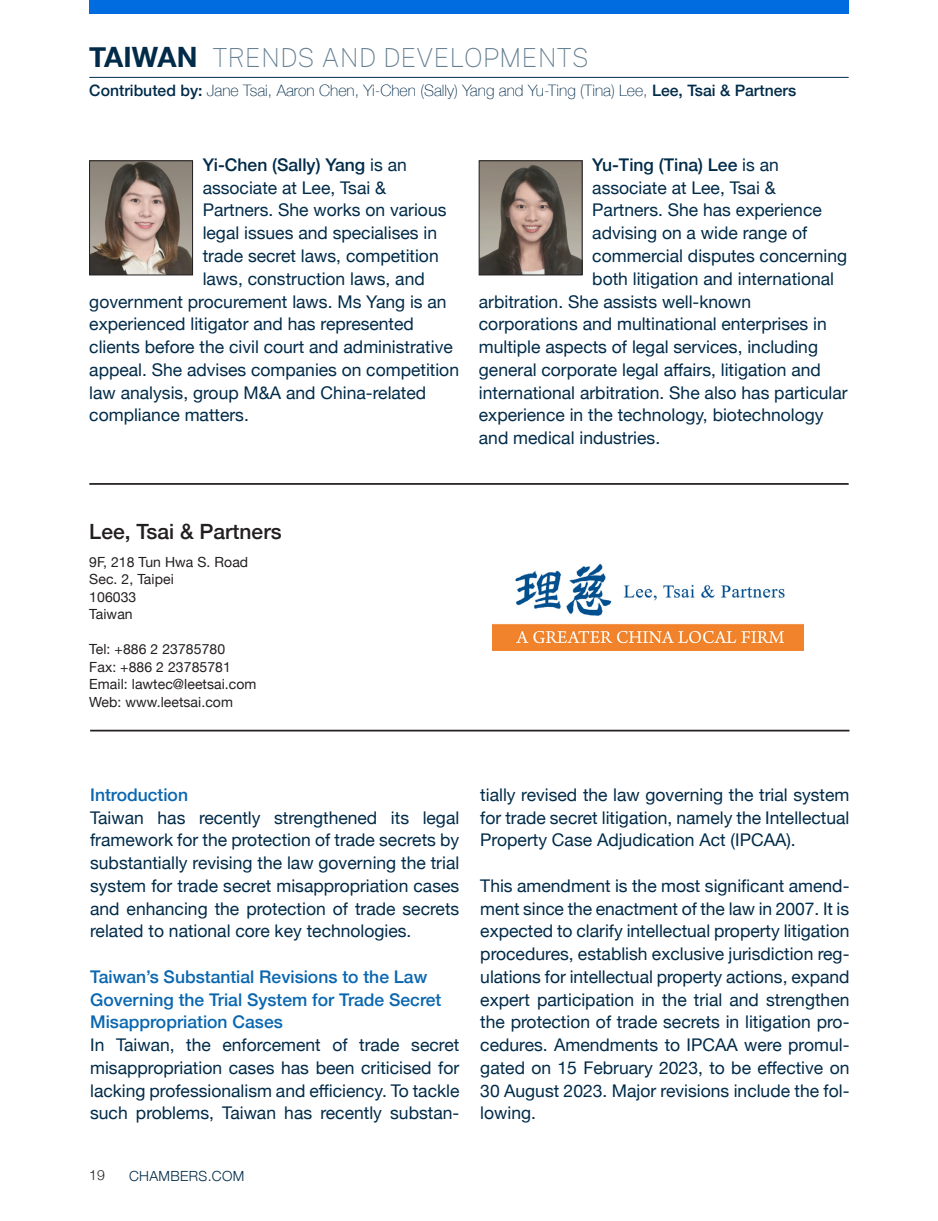
<style>
.page{position:relative;width:938px;height:1221px;background:#fff}
.page>*{position:absolute;margin:0;border:0;box-sizing:border-box;transform-origin:0 0}
.t1{font:100 26.25px "Public Sans";color:#668092}
.Business_card_head{font:500 21px "Helvetica Neue";color:#231f20}
.LPG_body{font:17.5px/22.8px "Helvetica Neue";color:#002b49;text-align:justify}
.Author_paragraph{font:17.5px "Helvetica Neue";color:#002b49}
.TNR_subtitle{font:500 17.5px/22.8px "Helvetica Neue";color:#0a67b0}
.Author_paragraph-2{font:500 17.5px "Helvetica Neue";color:#002b49}
.t2{font:100 15.75px "Helvetica Neue";color:#002b49}
.Business_card_body{font:14px "Helvetica Neue";letter-spacing:.005em;color:#231f20}
.t3{font:300 14px "Helvetica Neue";letter-spacing:.025em;color:#002b49}
.t4{font:300 14px "Helvetica Neue";color:#231f20}
.s1{font-family:"Helvetica Neue";font-weight:700;font-size:28px;color:#002b49}
.s2{font-weight:500}
.s3{font-weight:400}
</style>
<div class="page">
<div style="left:89px;top:0;width:759px;height:14px;background:#006ce0"></div>
<hr style="left:89px;top:77px;width:759px;height:1px;background:#002b49">
<img style="left:91px;top:162px;width:100px;height:111px">
<div style="left:89px;top:160px;width:104px;height:115px;border:1px solid #231f20"></div>
<img style="left:481px;top:162px;width:99px;height:111px">
<div style="left:479px;top:160px;width:103px;height:115px;border:1px solid #231f20"></div>
<img style="left:492px;top:563px;width:311px;height:87px">
<hr style="left:89px;top:483px;width:759px;height:2px;background:#231f20">
<hr style="left:90px;top:729px;width:759px;height:2px;background:#231f20">
<h1 class="t1" style="left:89px;top:39px;width:361px"><span class="s1">TAIWAN</span> TREN DS AN D DEVELOP</h1>
<h1 class="t1" style="left:499px;top:39px;width:40px">MENTS</h1>
<p class="t2" style="left:89px;top:79px;width:708px"><span class="s2">Contributed by:</span> Jane Tsai, Aaron Chen, Yi-Chen (Sally) Yang and Yu-Ting (Tina) Lee, <span class="s2">Lee, Tsai &amp; Partners</span></p>
<p class="Author_paragraph-2" style="left:203px;top:151px;width:206px">Yi-Chen (Sally) Yang <span class="s3">is an</span></p>
<p class="Author_paragraph" style="left:203px;top:175px;width:185px">associate at Lee, Tsai &amp;</p>
<p class="Author_paragraph" style="left:203px;top:197px;width:245px">Partners. She works on various</p>
<p class="Author_paragraph" style="left:203px;top:220px;width:236px">legal issues and specialises in</p>
<p class="Author_paragraph" style="left:203px;top:243px;width:237px">trade secret laws, competition</p>
<p class="Author_paragraph" style="left:203px;top:266px;width:223px">laws, construction laws, and</p>
<p class="Author_paragraph" style="left:89px;top:288px;width:359px">government procurement laws. Ms Yang is an</p>
<p class="Author_paragraph" style="left:89px;top:311px;width:326px">experienced litigator and has represented</p>
<p class="Author_paragraph" style="left:89px;top:334px;width:365px">clients before the civil court and administrative</p>
<p class="Author_paragraph" style="left:89px;top:357px;width:371px">appeal. She advises companies on competition</p>
<p class="Author_paragraph" style="left:89px;top:379px;width:338px">law analysis, group M&amp;A and China-related</p>
<p class="Author_paragraph" style="left:89px;top:402px;width:161px">compliance matters.</p>
<p class="Author_paragraph-2" style="left:592px;top:151px;width:188px">Yu-Ting (Tina) Lee <span class="s3">is an</span></p>
<p class="Author_paragraph" style="left:592px;top:175px;width:185px">associate at Lee, Tsai &amp;</p>
<p class="Author_paragraph" style="left:592px;top:197px;width:231px">Partners. She has experience</p>
<p class="Author_paragraph" style="left:592px;top:220px;width:216px">advising on a wide range of</p>
<p class="Author_paragraph" style="left:592px;top:243px;width:256px">commercial disputes concerning</p>
<p class="Author_paragraph" style="left:592px;top:266px;width:243px">both litigation and international</p>
<p class="Author_paragraph" style="left:479px;top:288px;width:274px">arbitration. She assists well-known</p>
<p class="Author_paragraph" style="left:479px;top:311px;width:349px">corporations and multinational enterprises in</p>
<p class="Author_paragraph" style="left:479px;top:334px;width:341px">multiple aspects of legal services, including</p>
<p class="Author_paragraph" style="left:479px;top:357px;width:343px">general corporate legal affairs, litigation and</p>
<p class="Author_paragraph" style="left:479px;top:379px;width:370px">international arbitration. She also has particular</p>
<p class="Author_paragraph" style="left:479px;top:402px;width:346px">experience in the technology, biotechnology</p>
<p class="Author_paragraph" style="left:479px;top:425px;width:183px">and medical industries.</p>
<p class="Business_card_head" style="left:89px;top:515px;width:194px">Lee, Tsai &amp; Partners</p>
<p class="Business_card_body" style="left:89px;top:551px;width:160px">9F, 218 Tun Hwa S. Road</p>
<p class="Business_card_body" style="left:89px;top:569px;width:86px">Sec. 2, Taipei</p>
<p class="Business_card_body" style="left:89px;top:586px;width:49px">106033</p>
<p class="Business_card_body" style="left:89px;top:604px;width:45px">Taiwan</p>
<p class="Business_card_body" style="left:89px;top:639px;width:137px">Tel: +886 2 23785780</p>
<p class="Business_card_body" style="left:89px;top:656px;width:143px">Fax: +886 2 23785781</p>
<p class="Business_card_body" style="left:89px;top:674px;width:169px">Email: lawtec@leetsai.com</p>
<p class="Business_card_body" style="left:89px;top:691px;width:145px">Web: www.leetsai.com</p>
<p class="TNR_subtitle" style="left:90px;top:781px;width:99px">Introduction</p>
<p class="LPG_body" style="left:90px;top:807px;width:370px">Taiwan has recently strengthened its legal framework for the protection of trade secrets by substantially revising the law governing the trial system for trade secret misappropriation cases and enhancing the protection of trade secrets related to national core key technologies.</p>
<p class="TNR_subtitle" style="left:90px;top:963px;width:353px">Taiwan’s Substantial Revisions to the Law<br>Governing the Trial System for Trade Secret<br>Misappropriation Cases</p>
<p class="LPG_body" style="left:90px;top:1034px;width:371px">In Taiwan, the enforcement of trade secret misappropriation cases has been criticised for lacking professionalism and efficiency. To tackle such problems, Taiwan has recently substan-</p>
<p class="t4" style="left:89px;top:1163px;width:17px">19</p>
<p class="t3" style="left:129px;top:1164px;width:117px">CHAMBERS.COM</p>
<p class="LPG_body" style="left:480px;top:784px;width:370px">tially revised the law governing the trial system for trade secret litigation, namely the Intellectual Property Case Adjudication Act (IPCAA).</p>
<p class="LPG_body" style="left:480px;top:875px;width:371px">This amendment is the most significant amend&shy;ment since the enactment of the law in 2007. It is expected to clarify intellectual property litigation procedures, establish exclusive jurisdiction reg&shy;ulations for intellectual property actions, expand expert participation in the trial and strengthen the protection of trade secrets in litigation pro&shy;cedures. Amendments to IPCAA were promul&shy;gated on 15 February 2023, to be effective on 30 August 2023. Major revisions include the fol&shy;lowing.</p>
</div>
